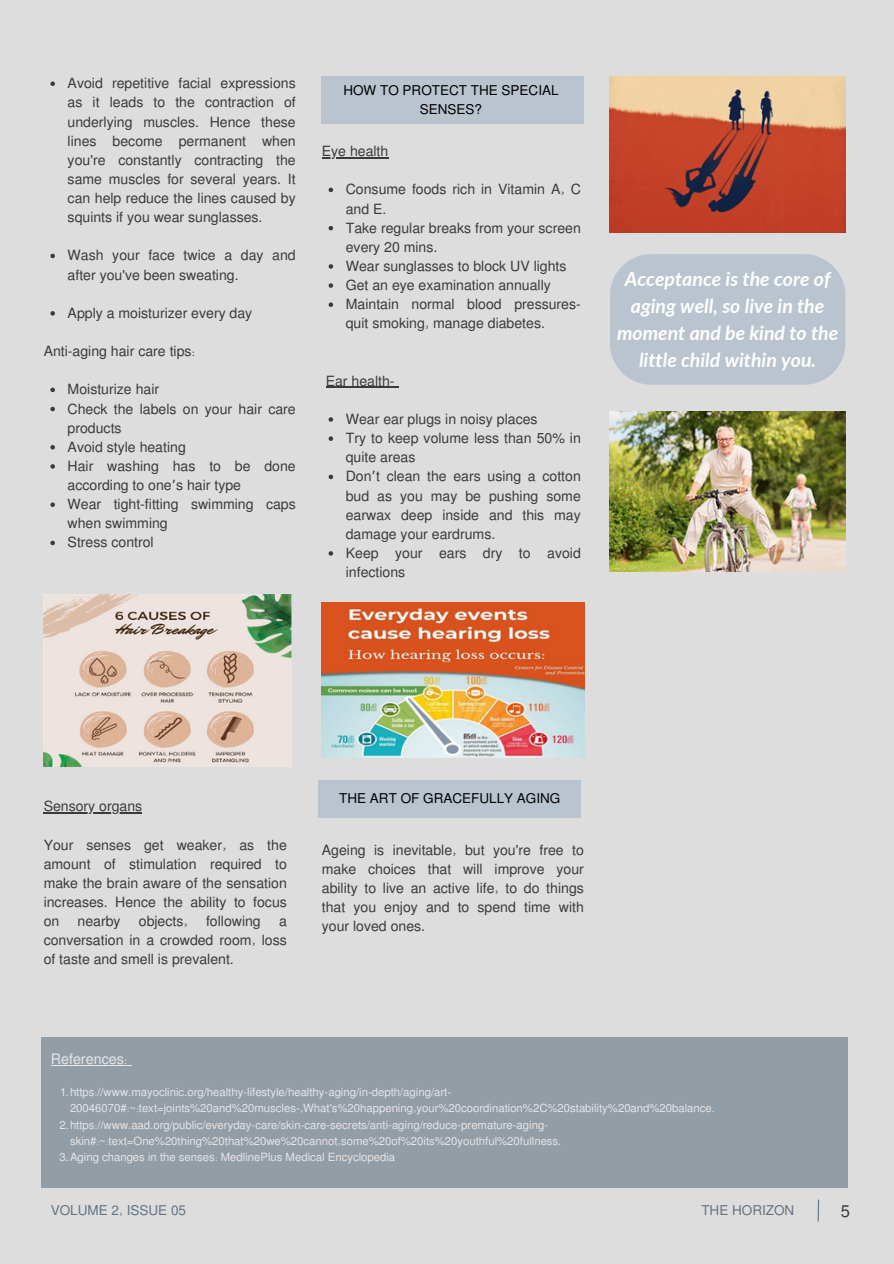
<style>
.page{position:relative;width:894px;height:1264px;background:#fff}
.page>*{position:absolute;margin:0;border:0;box-sizing:border-box;transform-origin:0 0}
.t1{font:italic 700 19.5px/27px "Lato";color:#fff;text-align:center}
.t2{font:16.5px "Mukti";color:#3b3939}
.t3{font:14.4px "Mukti";color:#e6e6e6}
.t4{font:14.1px/19.2px "Mukti";color:#3b3939}
.t5{font:13.5px/18.8px "Mukti";color:#000;text-align:center}
.t6{font:13.5px "Mukti";color:#637380}
.t7{font:11.4px/16px "Mukti";color:#e6e6e6}
.s1{font-family:"Noto Sans Gurmukhi"}
</style>
<div class="page">
<div style="left:0;top:0;width:893px;height:1263px;background:#ddd"></div>
<svg style="left:817px;top:1199px;width:2px;height:23px"></svg>
<img style="left:44px;top:594px;width:248px;height:172px">
<img style="left:322px;top:602px;width:262px;height:155px">
<div style="left:319px;top:780px;width:261px;height:38px;background:#b9c4cf"></div>
<div style="left:322px;top:76px;width:261px;height:48px;background:#b9c4cf"></div>
<img style="left:609px;top:76px;width:235px;height:156px">
<div style="left:610px;top:254px;width:235px;height:131px;background:#b9c4cf"></div>
<img style="left:609px;top:412px;width:235px;height:159px">
<svg style="left:50px;top:81px;width:5px;height:5px"></svg>
<svg style="left:50px;top:254px;width:5px;height:4px"></svg>
<svg style="left:50px;top:311px;width:5px;height:4px"></svg>
<svg style="left:50px;top:387px;width:5px;height:5px"></svg>
<svg style="left:50px;top:407px;width:5px;height:4px"></svg>
<svg style="left:50px;top:445px;width:5px;height:4px"></svg>
<svg style="left:50px;top:464px;width:5px;height:4px"></svg>
<svg style="left:50px;top:502px;width:5px;height:5px"></svg>
<svg style="left:50px;top:540px;width:5px;height:5px"></svg>
<hr style="left:44px;top:812px;width:98px;height:1px;background:#3b3939">
<hr style="left:322px;top:157px;width:66px;height:1px;background:#3b3939">
<svg style="left:328px;top:188px;width:5px;height:4px"></svg>
<svg style="left:328px;top:226px;width:5px;height:4px"></svg>
<svg style="left:328px;top:264px;width:5px;height:5px"></svg>
<svg style="left:328px;top:283px;width:5px;height:5px"></svg>
<svg style="left:328px;top:302px;width:5px;height:5px"></svg>
<hr style="left:325px;top:387px;width:69px;height:1px;background:#3b3939">
<svg style="left:328px;top:417px;width:5px;height:5px"></svg>
<svg style="left:328px;top:436px;width:5px;height:5px"></svg>
<svg style="left:328px;top:474px;width:5px;height:5px"></svg>
<svg style="left:328px;top:551px;width:5px;height:4px"></svg>
<div style="left:41px;top:1037px;width:806px;height:151px;background:#939da5"></div>
<hr style="left:51px;top:1065px;width:76px;height:1px;background:#e6e6e6">
<p class="t4" style="left:68px;top:73px;width:229px;text-align:justify">Avoid repetitive facial expressions as it leads to the contraction of underlying muscles. Hence these lines become permanent when you're constantly contracting the same muscles for several years. It can help reduce the lines caused by squints if you wear sunglasses.</p>
<p class="t4" style="left:68px;top:245px;width:229px">Wash your face twice a day and after you've been sweating.</p>
<p class="t4" style="left:68px;top:302px;width:186px">Apply a moisturizer every day</p>
<p class="t4" style="left:44px;top:341px;width:153px">Anti-aging hair care tips:</p>
<h3 class="t4" style="left:68px;top:379px;width:93px">Moisturize hair</h3>
<h3 class="t4" style="left:68px;top:398px;width:229px">Check the labels on your hair care products</h3>
<h2 class="t4" style="left:68px;top:436px;width:120px">Avoid style heating</h2>
<h3 class="t4" style="left:68px;top:455px;width:229px">Hair washing has to be done according to one<span class="s1">’</span>s hair type</h3>
<p class="t4" style="left:68px;top:494px;width:229px">Wear tight-fitting swimming caps when swimming</p>
<p class="t4" style="left:68px;top:532px;width:88px">Stress control</p>
<h3 class="t5" style="left:343px;top:81px;width:217px">HOW TO PROTECT THE SPECIAL<br>SENSES?</h3>
<p class="t4" style="left:322px;top:141px;width:68px">Eye health</p>
<h3 class="t4" style="left:346px;top:179px;width:236px">Consume foods rich in Vitamin A, C and E.</h3>
<p class="t4" style="left:346px;top:217px;width:236px">Take regular breaks from your screen every 20 mins.</p>
<p class="t4" style="left:346px;top:256px;width:222px">Wear sunglasses to block UV lights</p>
<p class="t4" style="left:346px;top:275px;width:206px">Get an eye examination annually</p>
<p class="t4" style="left:346px;top:294px;width:236px">Maintain normal blood pressures&shy;quit smoking, manage diabetes.</p>
<p class="t4" style="left:325px;top:370px;width:70px">Ear health-</p>
<h2 class="t4" style="left:346px;top:409px;width:193px">Wear ear plugs in noisy places</h2>
<h3 class="t4" style="left:346px;top:428px;width:236px">Try to keep volume less than 50% in quite areas</h3>
<p class="t4" style="left:346px;top:466px;width:236px;text-align:justify">Don<span class="s1">’</span>t clean the ears using a cotton bud as you may be pushing some earwax deep inside and this may damage your eardrums.</p>
<h1 class="t4" style="left:346px;top:542px;width:236px">Keep your ears dry to avoid infections</h1>
<p class="t1" style="left:617px;top:264px;width:222px">Acceptance is the core of aging well, so live in the moment and be kind to the little child within you.</p>
<p class="t4" style="left:44px;top:796px;width:100px">Sensory organs</p>
<p class="t4" style="left:44px;top:834px;width:245px;text-align:justify">Your senses get weaker, as the amount of stimulation required to make the brain aware of the sensation increases. Hence the ability to focus on</p>
<p class="t4" style="left:78px;top:911px;width:45px">nearby</p>
<p class="t4" style="left:139px;top:911px;width:50px">objects,</p>
<p class="t4" style="left:206px;top:911px;width:56px">following</p>
<p class="t4" style="left:44px;top:911px;width:245px;text-align:justify;text-indent:235px">a conversation in a crowded room, loss of taste and smell is prevalent.</p>
<p class="t5" style="left:339px;top:788px;width:223px">THE ART OF GRACEFULLY AGING</p>
<p class="t4" style="left:322px;top:839px;width:263px;text-align:justify">Ageing is inevitable, but you're free to make choices that will improve your ability to live an active life, to do things that you enjoy and to spend time with your loved ones.</p>
<p class="t3" style="left:51px;top:1048px;width:78px">References:</p>
<h2 class="t7" style="left:70px;top:1083px;width:646px;text-indent:-10px">1.https://www.mayoclinic.org/healthy-lifestyle/healthy-aging/in-depth/aging/art-<br>20046070#:~:text=joints%20and%20muscles-,What's%20happening,your%20coordination%2C%20stability%20and%20balance.</h2>
<h2 class="t7" style="left:70px;top:1115px;width:493px;text-indent:-11px">2.https://www.aad.org/public/everyday-care/skin-care-secrets/anti-aging/reduce-premature-aging&shy;skin#:~:text=One%20thing%20that%20we%20cannot,some%20of%20its%20youthful%20fullness.</h2>
<p class="t7" style="left:59px;top:1148px;width:337px">3.Aging changes in the senses: MedlinePlus Medical Encyclopedia</p>
<p class="t6" style="left:51px;top:1200px;width:137px">VOLUME 2, ISSUE 05</p>
<h3 class="t6" style="left:701px;top:1200px;width:94px">THE HORIZON</h3>
<p class="t2" style="left:840px;top:1199px;width:11px">5</p>
</div>
